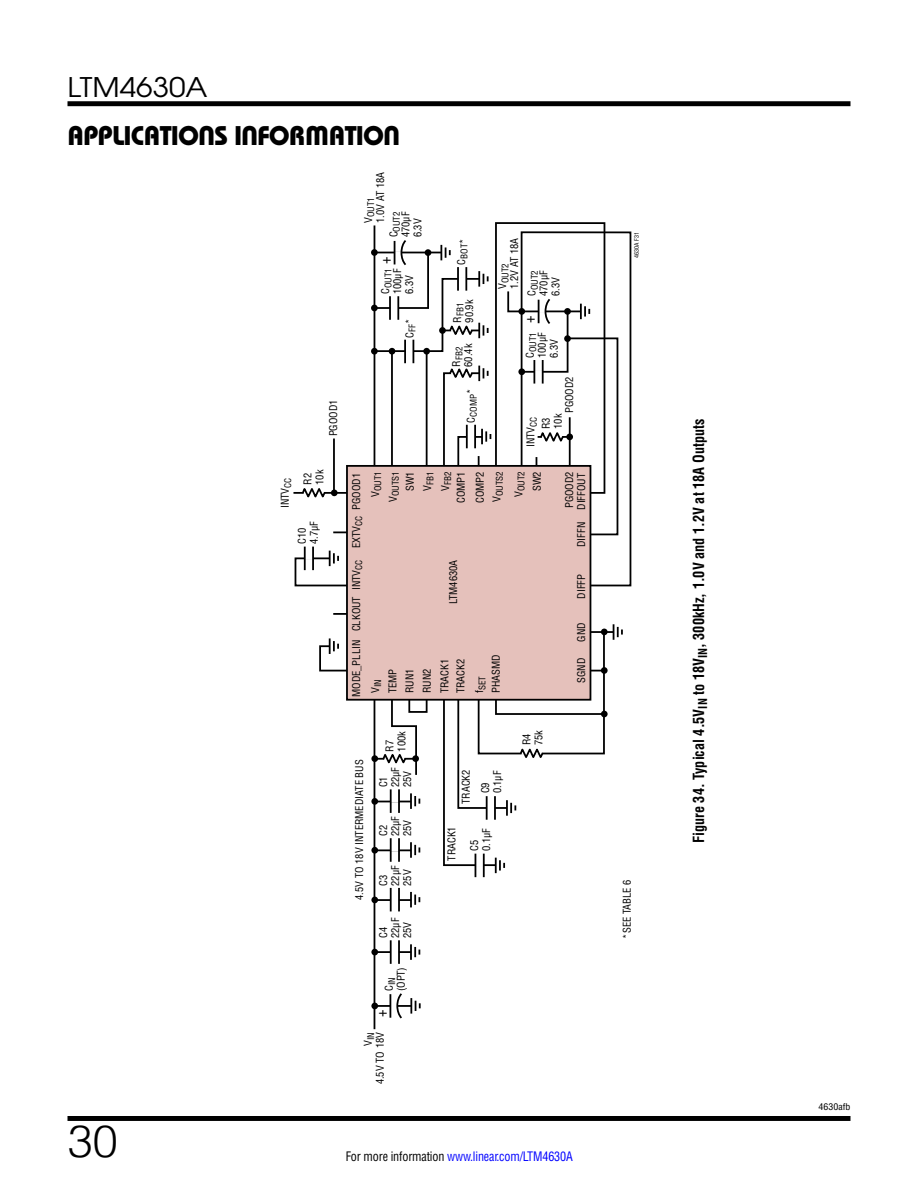
<style>
.page{position:relative;width:918px;height:1188px;background:#fff}
.page>*{position:absolute;margin:0;border:0;box-sizing:border-box;transform-origin:0 0}
.t1{font:300 45px "Helvetica";color:#000}
.t2{font:27px "Linear Bauhaus";letter-spacing:-.02em;color:#000}
.t3{font:27px "Avant Garde";color:#000;scale:1.1 1}
.t4{font:700 15px "Linear Helv Cond";color:#000;scale:.95 1}
.t5{font:15px "Linear Helv Cond";color:#000}
.t6{font:12.75px "Linear Helv Cond";letter-spacing:-.01em;color:#00f;scale:.95 1}
.t7{font:10.5px/12px "Linear Helv Cond";color:#000}
.t8{font:9px/17.7px "Linear Helv Cond";color:#000;text-align:center}
.t9{font:9px "Linear Helv Cond";color:#000;scale:1.1 1}
.t10{font:6px "Linear Helv Cond";color:#000}
.s1{font-size:10.5px}
.s2{color:#000}
</style>
<div class="page">
<div style="left:68px;top:101px;width:783px;height:5px;background:#000"></div>
<div style="left:68px;top:1116px;width:783px;height:5px;background:#000"></div>
<hr style="left:374px;top:1005px;width:43px;height:2px;background:#000">
<hr style="left:374px;top:225px;width:1px;height:804px;background:#000">
<svg style="left:294px;top:230px;width:338px;height:357px"></svg>
<hr style="left:374px;top:899px;width:42px;height:2px;background:#000">
<div style="left:371px;top:897px;width:7px;height:6px;background:#000;border-radius:50%"></div>
<svg style="left:410px;top:892px;width:10px;height:15px"></svg>
<svg style="left:392px;top:899px;width:6px;height:2px"></svg>
<hr style="left:390px;top:888px;width:2px;height:23px;background:#000">
<hr style="left:398px;top:888px;width:2px;height:23px;background:#000">
<hr style="left:374px;top:951px;width:42px;height:2px;background:#000">
<div style="left:371px;top:949px;width:7px;height:6px;background:#000;border-radius:50%"></div>
<div style="left:371px;top:1003px;width:7px;height:6px;background:#000;border-radius:50%"></div>
<svg style="left:410px;top:944px;width:10px;height:16px"></svg>
<svg style="left:392px;top:951px;width:6px;height:2px"></svg>
<hr style="left:390px;top:940px;width:2px;height:24px;background:#000">
<hr style="left:398px;top:940px;width:2px;height:24px;background:#000">
<svg style="left:390px;top:993px;width:12px;height:26px"></svg>
<svg style="left:302px;top:240px;width:321px;height:637px"></svg>
<svg style="left:410px;top:998px;width:11px;height:16px"></svg>
<h2 class="t3" style="left:68px;top:72px;width:129px">LTM4630A</h2>
<h2 class="t2" style="left:68px;top:126px;width:334px">APPLICATIONS INFORMATION</h2>
<p class="t7" style="left:375px;top:223px;width:53px;rotate:-90deg">1.0V AT 18A</p>
<p class="t8" style="left:363px;top:223px;width:27px;rotate:-90deg"><sup>V</sup>OUT1</p>
<p class="t8" style="left:388px;top:237px;width:27px;rotate:-90deg"><sup>C</sup>OUT2</p>
<p class="t7" style="left:401px;top:237px;width:27px;rotate:-90deg">470µF<br>6.3V</p>
<h3 class="t5" style="left:379px;top:264px;width:9px;rotate:-90deg">+</h3>
<p class="t8" style="left:380px;top:294px;width:27px;rotate:-90deg"><sup>C</sup>OUT1</p>
<p class="t7" style="left:392px;top:294px;width:27px;rotate:-90deg">100µF<br>6.3V</p>
<p class="t7" style="left:328px;top:436px;width:38px;rotate:-90deg">PGOOD1</p>
<p class="t7" style="left:405px;top:338px;width:21px;rotate:-90deg">C<sub>FF</sub>*</p>
<p class="t8" style="left:456px;top:265px;width:28px;rotate:-90deg"><sup>C</sup>BOT<span class="s1">*</span></p>
<p class="t8" style="left:452px;top:323px;width:21px;rotate:-90deg"><sup>R</sup>FB1</p>
<p class="t7" style="left:464px;top:323px;width:25px;rotate:-90deg">90.9k</p>
<p class="t8" style="left:451px;top:367px;width:21px;rotate:-90deg"><sup>R</sup>FB2</p>
<p class="t7" style="left:463px;top:367px;width:25px;rotate:-90deg">60.4k</p>
<p class="t8" style="left:466px;top:423px;width:35px;rotate:-90deg"><sup>C</sup>COMP<sup>*</sup></p>
<p class="t7" style="left:509px;top:289px;width:53px;rotate:-90deg">1.2V AT 18A</p>
<p class="t8" style="left:497px;top:289px;width:27px;rotate:-90deg"><sup>V</sup>OUT2</p>
<p class="t8" style="left:526px;top:296px;width:27px;rotate:-90deg"><sup>C</sup>OUT2</p>
<p class="t7" style="left:539px;top:296px;width:27px;rotate:-90deg">470µF<br>6.3V</p>
<p class="t8" style="left:525px;top:358px;width:27px;rotate:-90deg"><sup>C</sup>OUT1</p>
<p class="t7" style="left:537px;top:358px;width:27px;rotate:-90deg">100µF<br>6.3V</p>
<h3 class="t5" style="left:523px;top:323px;width:9px;rotate:-90deg">+</h3>
<p class="t7" style="left:564px;top:413px;width:38px;rotate:-90deg">PGOOD2</p>
<p class="t7" style="left:541px;top:429px;width:17px;rotate:-90deg">R3<br>10k</p>
<p class="t7" style="left:526px;top:447px;width:32px;rotate:-90deg">INTV<sub>CC</sub></p>
<h1 class="t1" style="left:68px;top:1115px;width:52px">30</h1>
<p class="t7" style="left:280px;top:508px;width:32px;rotate:-90deg">INTV<sub>CC</sub></p>
<p class="t7" style="left:303px;top:485px;width:17px;rotate:-90deg">R2<br>10k</p>
<p class="t7" style="left:297px;top:544px;width:25px;rotate:-90deg">C10<br>4.7µF</p>
<p class="t7" style="left:351px;top:697px;width:225px;rotate:-90deg">MODE_PLLIN CLKOUT INTV<sub>CC</sub> EXTV<sub>CC</sub> PGOOD1</p>
<p class="t8" style="left:370px;top:502px;width:32px;rotate:-90deg"><sup>V</sup>OUT1<br><sup>V</sup>OUTS1</p>
<p class="t7" style="left:405px;top:491px;width:21px;rotate:-90deg">SW1</p>
<p class="t8" style="left:422px;top:491px;width:21px;text-align:left;rotate:-90deg"><sup>V</sup>FB1<br><sup>V</sup>FB2</p>
<p class="t7" style="left:453px;top:503px;width:33px;line-height:18.9px;rotate:-90deg">COMP1<br>COMP2</p>
<p class="t8" style="left:491px;top:502px;width:32px;rotate:-90deg"><sup>V</sup>OUTS2</p>
<p class="t8" style="left:513px;top:497px;width:27px;rotate:-90deg"><sup>V</sup>OUT2</p>
<p class="t7" style="left:532px;top:491px;width:21px;rotate:-90deg">SW2</p>
<p class="t7" style="left:564px;top:508px;width:38px;rotate:-90deg">PGOOD2</p>
<p class="t7" style="left:576px;top:547px;width:75px;rotate:-90deg">DIFFN DIFFOUT</p>
<p class="t7" style="left:448px;top:604px;width:46px;rotate:-90deg">LTM4630A</p>
<p class="t7" style="left:385px;top:693px;width:36px;line-height:17.4px;rotate:-90deg">TEMP<br>RUN1<br>RUN2<br>TRACK1</p>
<p class="t7" style="left:456px;top:693px;width:36px;rotate:-90deg">TRACK2</p>
<p class="t8" style="left:370px;top:693px;width:15px;rotate:-90deg"><sup>V</sup>IN</p>
<p class="t7" style="left:491px;top:693px;width:40px;rotate:-90deg">PHASMD</p>
<p class="t8" style="left:474px;top:693px;width:18px;rotate:-90deg"><sup>f</sup>SET</p>
<p class="t7" style="left:576px;top:599px;width:26px;rotate:-90deg">DIFFP</p>
<p class="t7" style="left:576px;top:642px;width:21px;rotate:-90deg">GND</p>
<p class="t7" style="left:576px;top:683px;width:27px;rotate:-90deg">SGND</p>
<p class="t7" style="left:385px;top:752px;width:22px;rotate:-90deg">R7<br>100k</p>
<p class="t7" style="left:522px;top:745px;width:17px;rotate:-90deg">R4<br>75k</p>
<p class="t7" style="left:354px;top:900px;width:142px;rotate:-90deg">4.5V TO 18V INTERMEDIATE BUS</p>
<p class="t7" style="left:378px;top:787px;width:22px;rotate:-90deg">C1<br>22µF<br>25V</p>
<p class="t7" style="left:378px;top:836px;width:22px;rotate:-90deg">C2<br>22µF<br>25V</p>
<p class="t7" style="left:378px;top:886px;width:22px;rotate:-90deg">C3<br>22µF<br>25V</p>
<p class="t7" style="left:378px;top:938px;width:22px;rotate:-90deg">C4<br>22µF<br>25V</p>
<p class="t8" style="left:384px;top:991px;width:15px;rotate:-90deg"><sup>C</sup>IN</p>
<p class="t7" style="left:396px;top:991px;width:25px;rotate:-90deg">(OPT)</p>
<h3 class="t5" style="left:375px;top:1017px;width:9px;rotate:-90deg">+</h3>
<p class="t8" style="left:363px;top:1046px;width:15px;rotate:-90deg"><sup>V</sup>IN</p>
<p class="t7" style="left:375px;top:1084px;width:54px;rotate:-90deg">4.5V TO 18V</p>
<p class="t7" style="left:461px;top:804px;width:36px;rotate:-90deg">TRACK2</p>
<p class="t7" style="left:480px;top:793px;width:24px;rotate:-90deg">C9<br>0.1µF</p>
<p class="t7" style="left:446px;top:861px;width:36px;rotate:-90deg">TRACK1</p>
<p class="t7" style="left:469px;top:851px;width:24px;rotate:-90deg">C5<br>0.1µF</p>
<p class="t6" style="left:346px;top:1149px;width:241px"><span class="s2">For more information</span> www.linear.com/LTM4630A</p>
<p class="t10" style="left:634px;top:258px;width:27px;rotate:-90deg">4630A F31</p>
<p class="t7" style="left:622px;top:939px;width:60px;rotate:-90deg">*SEE TABLE 6</p>
<h3 class="t4" style="left:693px;top:843px;width:448px;rotate:-90deg">Figure 34. Typical 4.5V<sub>IN</sub> to 18V<sub>IN</sub>, 300kHz, 1.0V and 1.2V at 18A Outputs</h3>
<p class="t9" style="left:819px;top:1102px;width:30px">4630afb</p>
</div>
